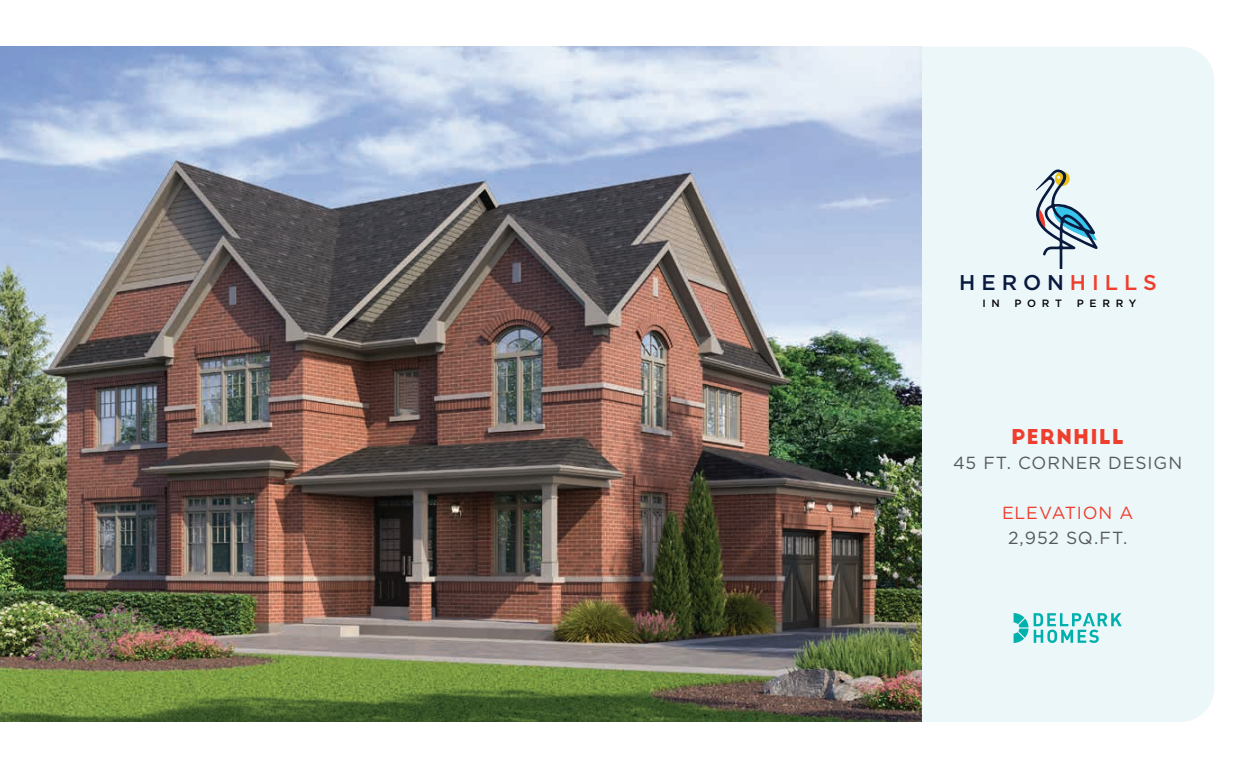
<style>
.page{position:relative;width:1258px;height:767px;background:#fff}
.page>*{position:absolute;margin:0;border:0;box-sizing:border-box;transform-origin:0 0}
.t1{font:500 21.38px "Gotham";letter-spacing:.28em;color:#091a3f}
.t2{font:700 20px "Big John PRO";letter-spacing:.055em;color:#ef3e2d}
.t3{font:17.5px "Gotham";letter-spacing:.055em;color:#56595b}
.t4{font:17.5px "Gotham";letter-spacing:.045em;color:#ef3e2d}
.t5{font:500 10.62px "Gotham";letter-spacing:.54em;color:#050504}
.s1{color:#ef3e2d}
</style>
<div class="page">
<div style="left:921px;top:47px;width:293px;height:675px;background:#ecf7f9"></div>
<img style="left:0;top:47px;width:921px;height:675px">
<svg style="left:1013px;top:613px;width:108px;height:30px"></svg>
<svg style="left:1035px;top:168px;width:62px;height:101px"></svg>
<p class="t1" style="left:959px;top:269px;width:199px">HERON<span class="s1">HILLS</span></p>
<p class="t5" style="left:982px;top:297px;width:19px">I N</p>
<p class="t5" style="left:1014px;top:297px;width:49px">PORT</p>
<p class="t5" style="left:1076px;top:297px;width:61px">PERRY</p>
<p class="t2" style="left:1011px;top:424px;width:114px">PERNHILL</p>
<p class="t3" style="left:953px;top:451px;width:230px">45 FT. CORNER DESIGN</p>
<p class="t4" style="left:1002px;top:501px;width:133px">ELEVATION A</p>
<p class="t3" style="left:1007px;top:526px;width:121px">2,952 SQ.FT.</p>
</div>
